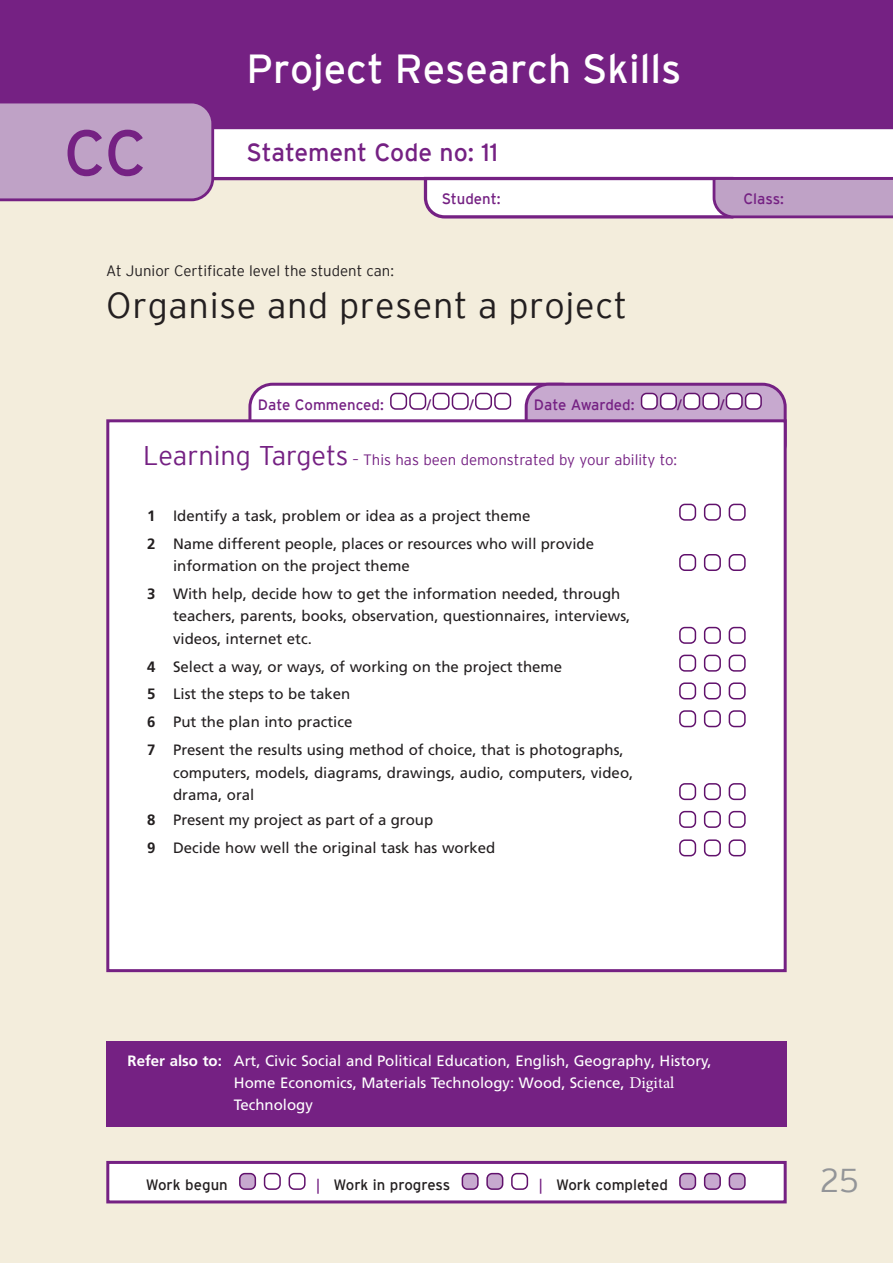
<style>
.page{position:relative;width:893px;height:1263px;background:#f3eddc}
.page>*{position:absolute;margin:0;border:0;box-sizing:border-box;transform-origin:0 0}
.t1{font:64.5px "Interstate";color:#752183}
.t2{font:40.5px "Interstate";color:#fff}
.t3{font:300 36px "Interstate";letter-spacing:.02em;color:#231f20}
.t4{font:300 33px "Interstate";color:#939598}
.t5{font:24.75px "Interstate";color:#752183}
.t6{font:15px/27.8px "Frutiger LT Std";color:#231f20}
.t7{font:15px/22px "Frutiger LT Std";color:#fff}
.t8{font:300 15px "Interstate";color:#752183}
.t9{font:15px "Interstate";color:#752183}
.t10{font:300 15px "Interstate";color:#231f20}
.t11{font:15px "Interstate";color:#231f20}
.t12{font:15px "Frutiger LT Std";color:#61116c}
.s1{font-size:27px}
.s2{font-weight:700}
.s3{font-family:"Minion Pro";font-size:16.5px}
.s4{font-family:"Frutiger LT Std";color:#752183}
</style>
<div class="page">
<div style="left:0;top:0;width:893px;height:128px;background:#752183"></div>
<div style="left:216px;top:128px;width:677px;height:52px;background:#fff"></div>
<svg style="left:422px;top:175px;width:471px;height:43px;background:#d6c1db"></svg>
<svg style="left:0;top:103px;width:216px;height:99px;background:#bc9cc3"></svg>
<svg style="left:248px;top:383px;width:539px;height:36px;background:#d6c0db"></svg>
<div style="left:108px;top:421px;width:677px;height:550px;background:#fff"></div>
<svg style="left:729px;top:839px;width:17px;height:17px"></svg>
<svg style="left:704px;top:839px;width:17px;height:17px"></svg>
<svg style="left:679px;top:839px;width:17px;height:17px"></svg>
<svg style="left:729px;top:811px;width:17px;height:17px"></svg>
<svg style="left:704px;top:811px;width:17px;height:17px"></svg>
<svg style="left:679px;top:811px;width:17px;height:17px"></svg>
<svg style="left:729px;top:783px;width:17px;height:17px"></svg>
<svg style="left:704px;top:783px;width:17px;height:17px"></svg>
<svg style="left:679px;top:783px;width:17px;height:17px"></svg>
<svg style="left:729px;top:710px;width:17px;height:17px"></svg>
<svg style="left:704px;top:710px;width:17px;height:17px"></svg>
<svg style="left:679px;top:710px;width:17px;height:17px"></svg>
<svg style="left:729px;top:682px;width:17px;height:17px"></svg>
<svg style="left:704px;top:682px;width:17px;height:17px"></svg>
<svg style="left:679px;top:682px;width:17px;height:17px"></svg>
<svg style="left:729px;top:655px;width:17px;height:17px"></svg>
<svg style="left:704px;top:655px;width:17px;height:17px"></svg>
<svg style="left:679px;top:655px;width:17px;height:17px"></svg>
<svg style="left:729px;top:627px;width:17px;height:17px"></svg>
<svg style="left:704px;top:627px;width:17px;height:17px"></svg>
<svg style="left:679px;top:627px;width:17px;height:17px"></svg>
<svg style="left:729px;top:554px;width:17px;height:17px"></svg>
<svg style="left:704px;top:554px;width:17px;height:17px"></svg>
<svg style="left:679px;top:554px;width:17px;height:17px"></svg>
<svg style="left:729px;top:504px;width:17px;height:17px"></svg>
<svg style="left:704px;top:504px;width:17px;height:17px"></svg>
<svg style="left:679px;top:504px;width:17px;height:17px"></svg>
<div style="left:106px;top:419px;width:681px;height:553px;border:3px solid #752183"></div>
<div style="left:106px;top:1042px;width:681px;height:85px;background:#752183"></div>
<div style="left:108px;top:1162px;width:677px;height:40px;background:#fff"></div>
<svg style="left:729px;top:1173px;width:17px;height:17px"></svg>
<svg style="left:704px;top:1173px;width:17px;height:17px"></svg>
<svg style="left:679px;top:1173px;width:17px;height:17px"></svg>
<svg style="left:511px;top:1173px;width:17px;height:17px"></svg>
<svg style="left:486px;top:1173px;width:17px;height:17px"></svg>
<svg style="left:462px;top:1173px;width:17px;height:17px"></svg>
<svg style="left:289px;top:1173px;width:17px;height:17px"></svg>
<svg style="left:264px;top:1173px;width:17px;height:17px"></svg>
<svg style="left:239px;top:1173px;width:17px;height:17px"></svg>
<div style="left:106px;top:1161px;width:681px;height:42px;border:3px solid #752183"></div>
<h1 class="t1" style="left:64px;top:117px;width:85px">CC</h1>
<h2 class="t2" style="left:247px;top:46px;width:436px">Project Research Skills</h2>
<h3 class="t5" style="left:247px;top:138px;width:253px">Statement Code no: 11</h3>
<p class="t9" style="left:442px;top:191px;width:60px">Student:</p>
<p class="t10" style="left:106px;top:262px;width:289px">At Junior Certificate level the student can:</p>
<h3 class="t3" style="left:106px;top:285px;width:522px">Organise and present a project</h3>
<p class="t9" style="left:743px;top:191px;width:42px">Class:</p>
<p class="t9" style="left:258px;top:396px;width:127px">Date Commenced:</p>
<p class="t12" style="left:427px;top:396px;width:6px">/</p>
<p class="t12" style="left:469px;top:396px;width:6px">/</p>
<p class="t9" style="left:534px;top:396px;width:102px">Date Awarded:</p>
<p class="t12" style="left:678px;top:396px;width:6px">/</p>
<p class="t12" style="left:720px;top:396px;width:6px">/</p>
<p class="t8" style="left:143px;top:451px;width:535px"><span class="s1">Learning Targets</span> – This has been demonstrated by your ability to:</p>
<p class="t6" style="left:147px;top:502px;width:448px"><span class="s2">1</span> Identify a task, problem or idea as a project theme<br><span class="s2">2</span> Name different people, places or resources who will provide</p>
<p class="t6" style="left:147px;top:552px;width:475px;text-indent:26px">information on the project theme<br><span class="s2">3</span> With help, decide how to get the information needed, through</p>
<p class="t6" style="left:173px;top:605px;width:459px;line-height:22.5px">teachers, parents, books, observation, questionnaires, interviews, videos, internet etc.</p>
<p class="t6" style="left:147px;top:653px;width:478px"><span class="s2">4</span> Select a way, or ways, of working on the project theme<br><span class="s2">5</span> List the steps to be taken<br><span class="s2">6</span> Put the plan into practice<br><span class="s2">7</span> Present the results using method of choice, that is photographs,</p>
<p class="t6" style="left:173px;top:761px;width:462px;line-height:22.5px">computers, models, diagrams, drawings, audio, computers, video, drama, oral</p>
<p class="t6" style="left:147px;top:806px;width:287px"><span class="s2">8</span> Present my project as part of a group</p>
<p class="t6" style="left:147px;top:834px;width:350px"><span class="s2">9</span> Decide how well the original task has worked</p>
<p class="t7" style="left:234px;top:1050px;width:479px;text-indent:-106px"><span class="s2">Refer also to:</span> Art, Civic Social and Political Education, English, Geography, History,<br>Home Economics, Materials Technology: Wood, Science, <span class="s3">Digital<br></span>Technology</p>
<p class="t11" style="left:146px;top:1176px;width:83px">Work begun</p>
<p class="t11" style="left:317px;top:1176px;width:135px"><span class="s4">|</span> Work in progress</p>
<p class="t11" style="left:539px;top:1176px;width:130px"><span class="s4">|</span> Work completed</p>
<h3 class="t4" style="left:820px;top:1162px;width:40px">25</h3>
</div>
